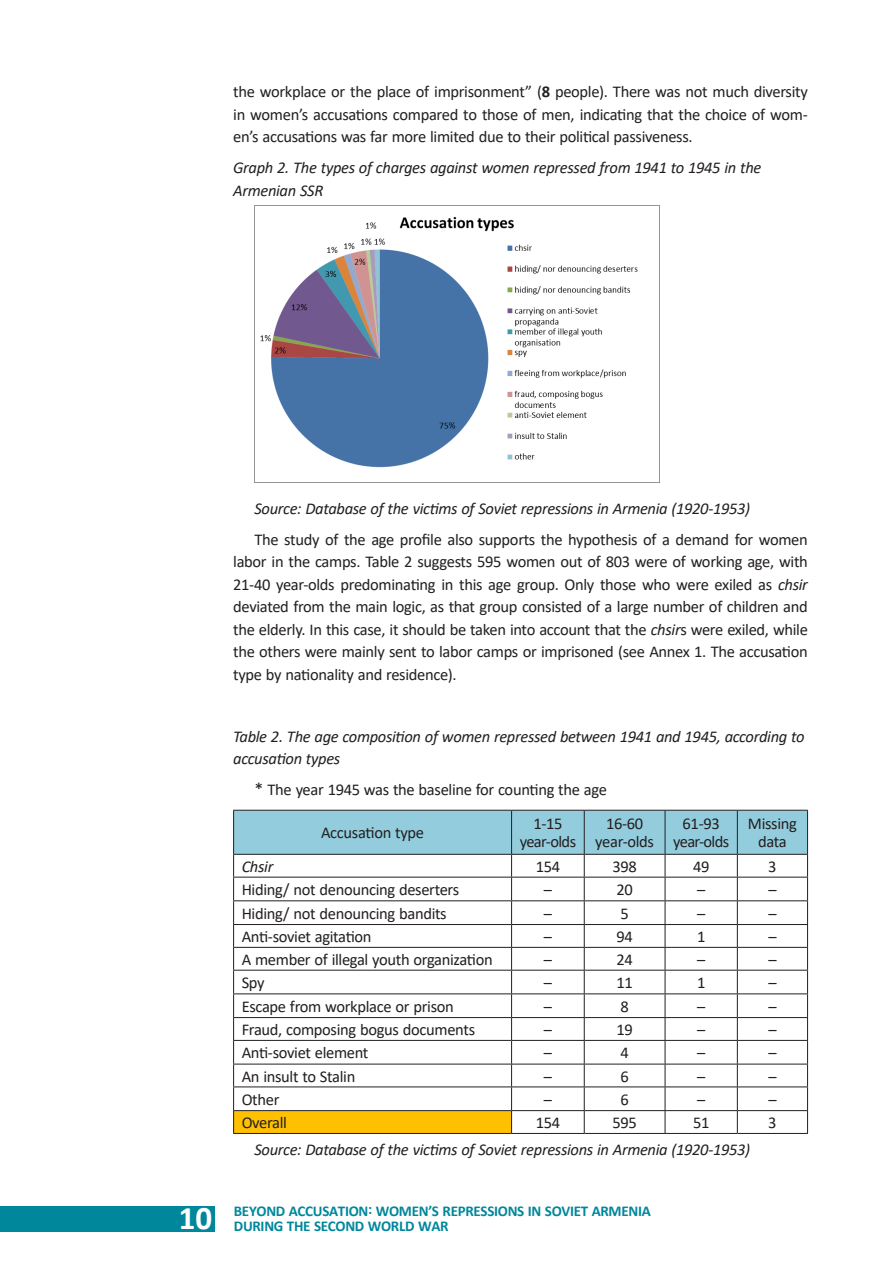
<style>
.page{position:relative;width:893px;height:1263px;background:#fff}
.page>*{position:absolute;margin:0;border:0;box-sizing:border-box;transform-origin:0 0}
.t1{font:16.5px/22.5px "Calibri";letter-spacing:-.02em;color:#231f20;text-align:center}
.t2{font:italic 16.5px/22.5px "Calibri";letter-spacing:-.02em;color:#231f20}
.t3{font:16.5px/18px "Calibri";letter-spacing:-.04em;color:#231f20;text-align:center}
.t4{font:700 15px/15px "Calibri";letter-spacing:-.02em;color:#00879c}
.s1{font-weight:700}
.s2{font-style:italic}
.s3{font-size:18px}
.s4{font-size:33px;color:#fff}
</style>
<div class="page">
<div style="left:0;top:1206px;width:215px;height:25px;background:#00879c"></div>
<img style="left:254px;top:206px;width:406px;height:277px">
<hr style="left:233px;top:1133px;width:279px;height:1px;background:#231f20">
<hr style="left:512px;top:1133px;width:72px;height:1px;background:#231f20">
<hr style="left:584px;top:1133px;width:81px;height:1px;background:#231f20">
<hr style="left:665px;top:1133px;width:72px;height:1px;background:#231f20">
<hr style="left:737px;top:1133px;width:71px;height:1px;background:#231f20">
<svg style="left:233px;top:810px;width:575px;height:323px"></svg>
<p class="t1" style="left:233px;top:80px;width:576px;text-align:justify">the workplace or the place of imprisonment” (<span class="s1">8</span> people). There was not much diversity in women’s accusations compared to those of men, indicating that the choice of wom&shy;en’s accusations was far more limited due to their political passiveness.</p>
<p class="t2" style="left:233px;top:156px;width:530px">Graph 2. The types of charges against women repressed from 1941 to 1945 in the<br>Armenian SSR</p>
<p class="t2" style="left:254px;top:496px;width:497px">Source: Database of the victims of Soviet repressions in Armenia (1920-1953)</p>
<p class="t1" style="left:233px;top:528px;width:576px;text-align:justify;text-indent:21px">The study of the age profile also supports the hypothesis of a demand for women labor in the camps. Table 2 suggests 595 women out of 803 were of working age, with 21-40 year-olds predominating in this age group. Only those who were exiled as <span class="s2">chsir </span>deviated from the main logic, as that group consisted of a large number of children and the elderly. In this case, it should be taken into account that the <span class="s2">chsir</span>s were exiled, while the others were mainly sent to labor camps or imprisoned (see Annex 1. The accusation type by nationality and residence).</p>
<p class="t2" style="left:233px;top:724px;width:573px">Table 2. The age composition of women repressed between 1941 and 1945, according to accusation types</p>
<p class="t1" style="left:254px;top:778px;width:354px"><span class="s3">*</span> The year 1945 was the baseline for counting the age</p>
<p class="t1" style="left:321px;top:821px;width:104px">Accusation type</p>
<p class="t1" style="left:520px;top:814px;width:58px;line-height:18px">1-15 year-olds</p>
<p class="t1" style="left:595px;top:814px;width:60px;line-height:18px">16-60 year-olds</p>
<p class="t3" style="left:673px;top:814px;width:58px">61-93 year-olds</p>
<p class="t1" style="left:748px;top:814px;width:51px;line-height:18px">Missing data</p>
<p class="t2" style="left:242px;top:854px;width:33px">Chsir</p>
<p class="t1" style="left:536px;top:855px;width:26px">154</p>
<p class="t1" style="left:612px;top:855px;width:26px">398</p>
<p class="t1" style="left:693px;top:855px;width:18px">49</p>
<p class="t1" style="left:768px;top:855px;width:10px">3</p>
<p class="t1" style="left:242px;top:878px;width:219px">Hiding/ not denouncing deserters</p>
<p class="t1" style="left:544px;top:878px;width:10px">–</p>
<p class="t1" style="left:616px;top:878px;width:18px">20</p>
<p class="t1" style="left:697px;top:878px;width:10px">–</p>
<p class="t1" style="left:768px;top:878px;width:10px">–</p>
<p class="t1" style="left:242px;top:902px;width:207px">Hiding/ not denouncing bandits</p>
<p class="t1" style="left:544px;top:902px;width:10px">–</p>
<p class="t1" style="left:620px;top:902px;width:10px">5</p>
<p class="t1" style="left:697px;top:902px;width:10px">–</p>
<p class="t1" style="left:768px;top:902px;width:10px">–</p>
<p class="t1" style="left:242px;top:925px;width:131px">Anti-soviet agitation</p>
<p class="t1" style="left:544px;top:925px;width:10px">–</p>
<p class="t1" style="left:616px;top:925px;width:18px">94</p>
<p class="t1" style="left:697px;top:925px;width:10px">1</p>
<p class="t1" style="left:768px;top:925px;width:10px">–</p>
<p class="t1" style="left:242px;top:948px;width:253px">A member of illegal youth organization</p>
<p class="t1" style="left:544px;top:948px;width:10px">–</p>
<p class="t1" style="left:616px;top:948px;width:18px">24</p>
<p class="t1" style="left:697px;top:948px;width:10px">–</p>
<p class="t1" style="left:768px;top:948px;width:10px">–</p>
<p class="t1" style="left:242px;top:971px;width:24px">Spy</p>
<p class="t1" style="left:544px;top:971px;width:10px">–</p>
<p class="t1" style="left:616px;top:971px;width:18px">11</p>
<p class="t1" style="left:697px;top:971px;width:10px">1</p>
<p class="t1" style="left:768px;top:971px;width:10px">–</p>
<p class="t1" style="left:242px;top:995px;width:214px">Escape from workplace or prison</p>
<p class="t1" style="left:544px;top:995px;width:10px">–</p>
<p class="t1" style="left:620px;top:995px;width:10px">8</p>
<p class="t1" style="left:697px;top:995px;width:10px">–</p>
<p class="t1" style="left:768px;top:995px;width:10px">–</p>
<p class="t1" style="left:242px;top:1018px;width:235px">Fraud, composing bogus documents</p>
<p class="t1" style="left:544px;top:1018px;width:10px">–</p>
<p class="t1" style="left:616px;top:1018px;width:18px">19</p>
<p class="t1" style="left:697px;top:1018px;width:10px">–</p>
<p class="t1" style="left:768px;top:1018px;width:10px">–</p>
<p class="t1" style="left:242px;top:1041px;width:128px">Anti-soviet element</p>
<p class="t1" style="left:544px;top:1041px;width:10px">–</p>
<p class="t1" style="left:620px;top:1041px;width:10px">4</p>
<p class="t1" style="left:697px;top:1041px;width:10px">–</p>
<p class="t1" style="left:768px;top:1041px;width:10px">–</p>
<p class="t1" style="left:242px;top:1064px;width:115px">An insult to Stalin</p>
<p class="t1" style="left:544px;top:1064px;width:10px">–</p>
<p class="t1" style="left:620px;top:1064px;width:10px">6</p>
<p class="t1" style="left:697px;top:1064px;width:10px">–</p>
<p class="t1" style="left:768px;top:1064px;width:10px">–</p>
<p class="t1" style="left:242px;top:1088px;width:39px">Other</p>
<p class="t1" style="left:544px;top:1088px;width:10px">–</p>
<p class="t1" style="left:620px;top:1088px;width:10px">6</p>
<p class="t1" style="left:697px;top:1088px;width:10px">–</p>
<p class="t1" style="left:768px;top:1088px;width:10px">–</p>
<p class="t1" style="left:242px;top:1111px;width:47px">Overall</p>
<p class="t1" style="left:536px;top:1111px;width:26px">154</p>
<p class="t1" style="left:612px;top:1111px;width:26px">595</p>
<p class="t1" style="left:693px;top:1111px;width:18px">51</p>
<p class="t1" style="left:768px;top:1111px;width:10px">3</p>
<p class="t2" style="left:254px;top:1137px;width:497px">Source: Database of the victims of Soviet repressions in Armenia (1920-1953)</p>
<p class="t4" style="left:179px;top:1203px;width:474px;text-indent:55px">BEYOND ACCUSATION: WOMEN’S REPRESSIONS IN SOVIET ARMENIA<br><span class="s4">10</span> DURING THE SECOND WORLD WAR</p>
</div>
